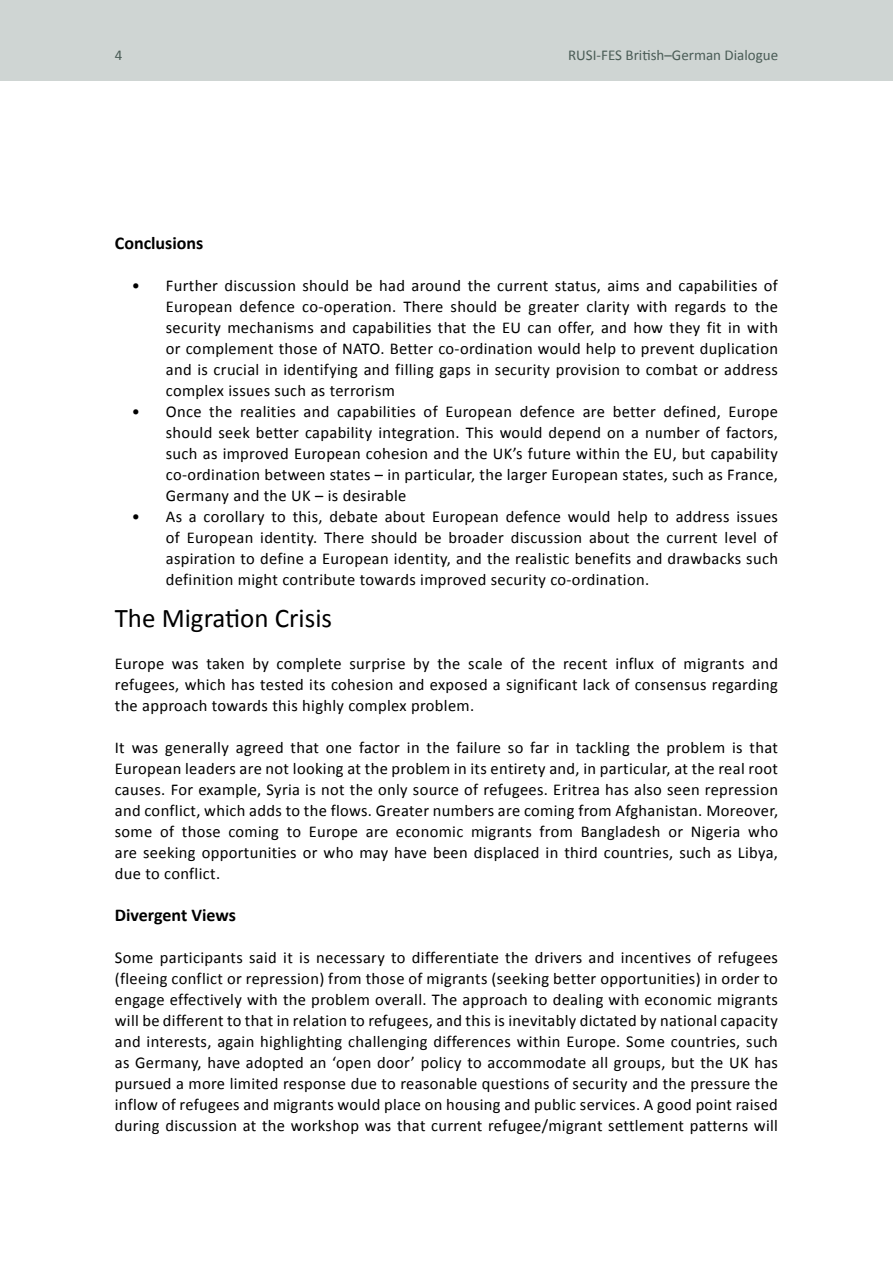
<style>
.page{position:relative;width:893px;height:1263px;background:#fff}
.page>*{position:absolute;margin:0;border:0;box-sizing:border-box;transform-origin:0 0}
.t1{font:27px "Calibri";color:#000}
.t2{font:700 18px "Calibri";color:#000}
.t3{font:16.5px/21px "Calibri";letter-spacing:.02em;color:#000;text-align:justify}
.t4{font:15px "Calibri";color:#4a5c56}
</style>
<div class="page">
<div style="left:0;top:0;width:893px;height:81px;background:#cfd5d3"></div>
<p class="t4" style="left:115px;top:45px;width:9px">4</p>
<p class="t4" style="left:568px;top:45px;width:211px">RUSI-FES British–German Dialogue</p>
<p class="t2" style="left:115px;top:231px;width:90px">Conclusions</p>
<p class="t3" style="left:166px;top:275px;width:614px;text-indent:-34px">• Further discussion should be had around the current status, aims and capabilities of European defence co-operation. There should be greater clarity with regards to the security mechanisms and capabilities that the EU can offer, and how they fit in with or complement those of NATO. Better co-ordination would help to prevent duplication and is crucial in identifying and filling gaps in security provision to combat or address complex issues such as terrorism</p>
<p class="t3" style="left:166px;top:401px;width:614px;text-indent:-34px">• Once the realities and capabilities of European defence are better defined, Europe should seek better capability integration. This would depend on a number of factors, such as improved European cohesion and the UK’s future within the EU, but capability co-ordination between states – in particular, the larger European states, such as France, Germany and the UK – is desirable</p>
<p class="t3" style="left:166px;top:506px;width:614px;text-indent:-34px">• As a corollary to this, debate about European defence would help to address issues of European identity. There should be broader discussion about the current level of aspiration to define a European identity, and the realistic benefits and drawbacks such definition might contribute towards improved security co-ordination.</p>
<p class="t1" style="left:115px;top:600px;width:219px">The M igration Crisis</p>
<p class="t3" style="left:115px;top:653px;width:665px">Europe was taken by complete surprise by the scale of the recent influx of migrants and refugees, which has tested its cohesion and exposed a significant lack of consensus regarding the approach towards this highly complex problem.</p>
<p class="t3" style="left:115px;top:737px;width:665px">It was generally agreed that one factor in the failure so far in tackling the problem is that European leaders are not looking at the problem in its entirety and, in particular, at the real root causes. For example, Syria is not the only source of refugees. Eritrea has also seen repression and conflict, which adds to the flows. Greater numbers are coming from Afghanistan. Moreover, some of those coming to Europe are economic migrants from Bangladesh or Nigeria who are seeking opportunities or who may have been displaced in third countries, such as Libya, due to conflict.</p>
<p class="t2" style="left:115px;top:903px;width:123px">Divergent Views</p>
<p class="t3" style="left:115px;top:947px;width:665px">Some participants said it is necessary to differentiate the drivers and incentives of refugees (fleeing conflict or repression) from those of migrants (seeking better opportunities) in order to engage effectively with the problem overall. The approach to dealing with economic migrants will be different to that in relation to refugees, and this is inevitably dictated by national capacity and interests, again highlighting challenging differences within Europe. Some countries, such as Germany, have adopted an ‘open door’ policy to accommodate all groups, but the UK has pursued a more limited response due to reasonable questions of security and the pressure the inflow of refugees and migrants would place on housing and public services. A good point raised during discussion at the workshop was that current refugee/migrant settlement patterns will</p>
</div>
